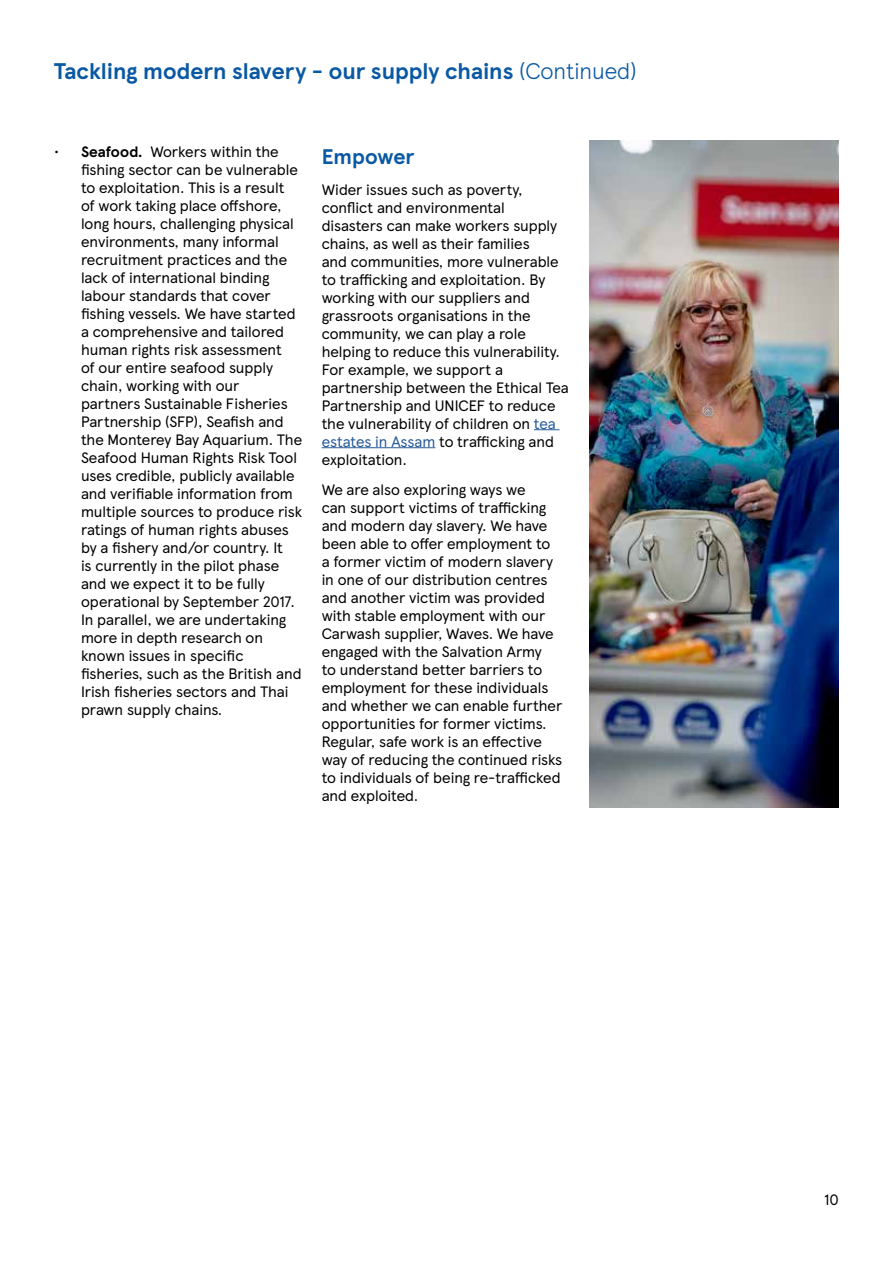
<style>
.page{position:relative;width:893px;height:1263px;background:#fff}
.page>*{position:absolute;margin:0;border:0;box-sizing:border-box;transform-origin:0 0}
.t1{font:700 22.5px "TESCO Modern";color:#0958a3}
.t2{font:700 21px "TESCO Modern";color:#0958a3}
.t3{font:15px/18px "TESCO Modern";color:#000}
.s1{font-weight:300}
.s2{font-weight:700}
.s3{color:#275b9b}
</style>
<div class="page">
<svg style="left:534px;top:429px;width:25px;height:1px"></svg>
<hr style="left:322px;top:447px;width:113px;height:1px;background:#275b9b">
<img style="left:589px;top:140px;width:250px;height:668px">
<h1 class="t1" style="left:54px;top:54px;width:584px">Tackling modern slavery - our supply chains <span class="s1">(Continued)</span></h1>
<p class="t3" style="left:81px;top:141px;width:223px;text-indent:-27px">• <span class="s2">Seafood.</span> Workers within the fishing sector can be vulnerable to exploitation. This is a result<br>of work taking place offshore, long hours, challenging physical environments, many informal recruitment practices and the lack of international binding labour standards that cover fishing vessels. We have started a comprehensive and tailored human rights risk assessment<br>of our entire seafood supply chain, working with our partners Sustainable Fisheries<br>Partnership (SFP), Seafish and the Monterey Bay Aquarium. The<br>Seafood Human Rights Risk Tool uses credible, publicly available and verifiable information from multiple sources to produce risk ratings of human rights abuses by a fishery and/or country. It<br>is currently in the pilot phase and we expect it to be fully operational by September 2017.<br>In parallel, we are undertaking more in depth research on known issues in specific fisheries, such as the British and<br>Irish fisheries sectors and Thai prawn supply chains.</p>
<h2 class="t2" style="left:322px;top:140px;width:94px">Empower</h2>
<p class="t3" style="left:322px;top:179px;width:249px">Wider issues such as poverty, conflict and environmental disasters can make workers supply chains, as well as their families<br>and communities, more vulnerable to trafficking and exploitation. By working with our suppliers and grassroots organisations in the community, we can play a role helping to reduce this vulnerability.<br>For example, we support a partnership between the Ethical Tea<br>Partnership and UNICEF to reduce the vulnerability of children on <span class="s3">tea estates in Assam</span> to trafficking and exploitation.</p>
<p class="t3" style="left:322px;top:480px;width:242px">We are also exploring ways we<br>can support victims of trafficking and modern day slavery. We have been able to offer employment to<br>a former victim of modern slavery in one of our distribution centres and another victim was provided with stable employment with our<br>Carwash supplier, Waves. We have engaged with the Salvation Army<br>to understand better barriers to employment for these individuals and whether we can enable further opportunities for former victims.<br>Regular, safe work is an effective way of reducing the continued risks to individuals of being re-trafficked and exploited.</p>
<p class="t3" style="left:824px;top:1190px;width:16px">10</p>
</div>
